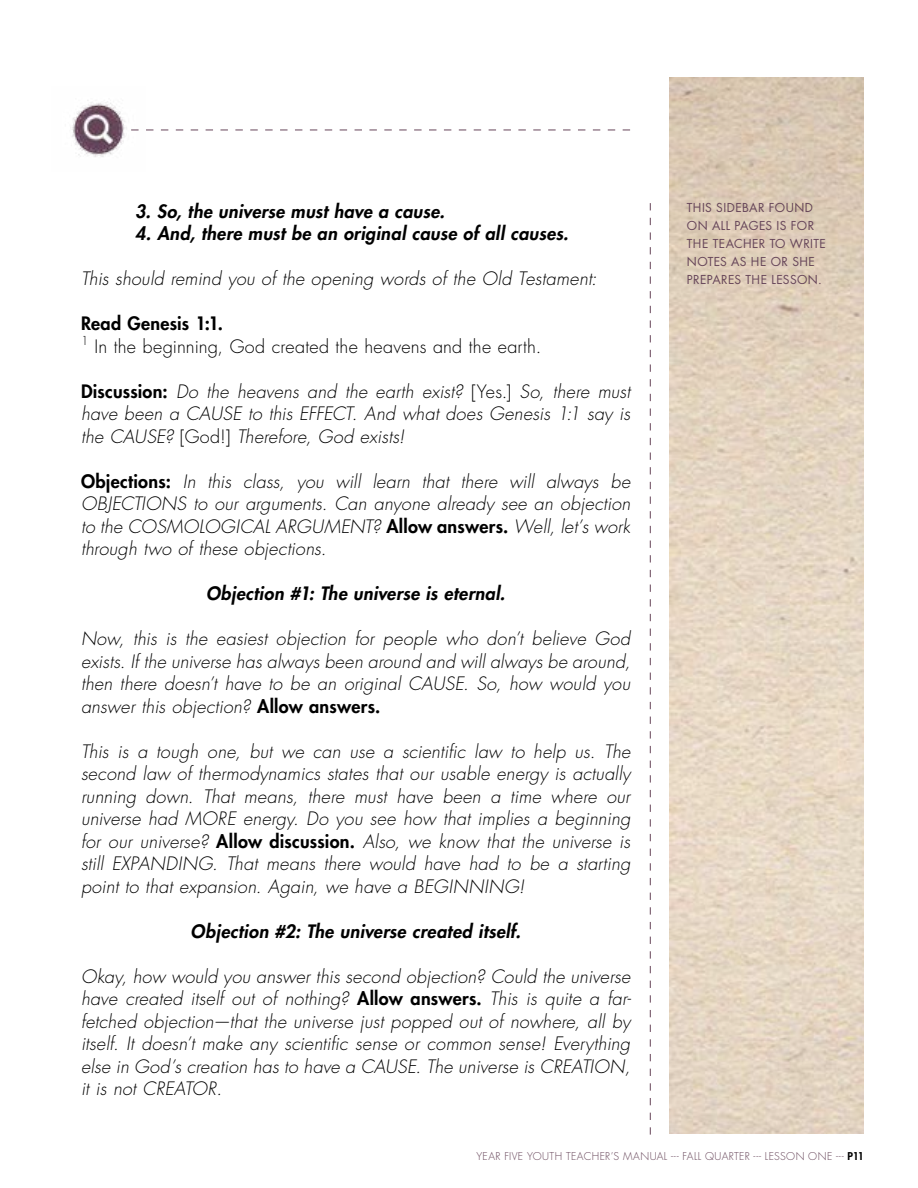
<style>
.page{position:relative;width:918px;height:1188px;background:#fff}
.page>*{position:absolute;margin:0;border:0;box-sizing:border-box;transform-origin:0 0}
.t1{font:italic 300 18px/22.5px "Futura Std";letter-spacing:.01em;color:#000;text-align:justify}
.t2{font:italic 800 18px "Futura Std";letter-spacing:.02em;color:#000}
.t3{font:300 18px/22.5px "Futura Std";letter-spacing:.015em;color:#000}
.t4{font:12px/18px "Futura Std";letter-spacing:.035em;color:#664559}
.t5{font:300 10.5px "Futura Std";letter-spacing:.04em;color:#664559}
.s1{font-weight:800}
.s2{font-weight:800;font-style:normal}
.s3{font-style:normal}
.s4{font-weight:800;color:#000}
</style>
<div class="page">
<svg style="left:650px;top:203px;width:1px;height:932px"></svg>
<svg style="left:146px;top:130px;width:484px;height:1px"></svg>
<img style="left:72px;top:100px;width:67px;height:57px">
<p class="t2" style="left:135px;top:200px;width:311px">3. So, the universe must have a cause.</p>
<p class="t2" style="left:135px;top:222px;width:435px">4. And, there must be an original cause of all causes.</p>
<p class="t1" style="left:81px;top:268px;width:517px">This should remind you of the opening words of the Old Testament:</p>
<p class="t3" style="left:81px;top:313px;width:462px"><span class="s1">Read Genesis 1:1.<br></span><sup>1</sup> In the beginning, God created the heavens and the earth.</p>
<p class="t1" style="left:81px;top:381px;width:551px"><span class="s2">Discussion:</span> Do the heavens and the earth exist? <span class="s3">[Yes.]</span> So, there must have been a CAUSE to this EFFECT. And what does Genesis 1:1 say is the CAUSE? <span class="s3">[God!]</span> Therefore, God exists!</p>
<p class="t1" style="left:81px;top:471px;width:551px"><span class="s2">Objections:</span> In this class, you will learn that there will always be OBJECTIONS to our arguments. Can anyone already see an objection to the COSMOLOGICAL ARGUMENT? <span class="s2">Allow answers.</span> Well, let’s work through two of these objections.</p>
<p class="t2" style="left:206px;top:582px;width:301px">Objection #1: The universe is eternal.</p>
<p class="t1" style="left:81px;top:628px;width:551px">Now, this is the easiest objection for people who don’t believe God exists. If the universe has always been around and will always be around, then there doesn’t have to be an original CAUSE. So, how would you answer this objection? <span class="s2">Allow answers.</span></p>
<p class="t1" style="left:81px;top:741px;width:551px">This is a tough one, but we can use a scientific law to help us. The second law of thermodynamics states that our usable energy is actually running down. That means, there must have been a time where our universe had MORE energy. Do you see how that implies a beginning for our universe? <span class="s2">Allow discussion.</span> Also, we know that the universe is still EXPANDING. That means there would have had to be a starting point to that expansion. Again, we have a BEGINNING!</p>
<p class="t2" style="left:191px;top:920px;width:331px">Objection #2: The universe created itself.</p>
<p class="t1" style="left:81px;top:966px;width:552px">Okay, how would you answer this second objection? Could the universe have created itself out of nothing? <span class="s2">Allow answers.</span> This is quite a far&shy;fetched objection—that the universe just popped out of nowhere, all by itself. It doesn’t make any scientific sense or common sense! Everything else in God’s creation has to have a CAUSE. The universe is CREATION, it is not CREATOR.</p>
<p class="t4" style="left:687px;top:199px;width:141px">THIS SIDEBAR FOUND<br>ON ALL PAGES IS FOR<br>THE TEACHER TO WRITE<br>NOTES AS HE OR SHE<br>PREPARES THE LESSON.</p>
<p class="t5" style="left:476px;top:1150px;width:389px">YEAR FIVE YOUTH TEACHER’S MANUAL --- FALL QUARTER --- LESSON ONE --- <span class="s4">P11</span></p>
</div>
